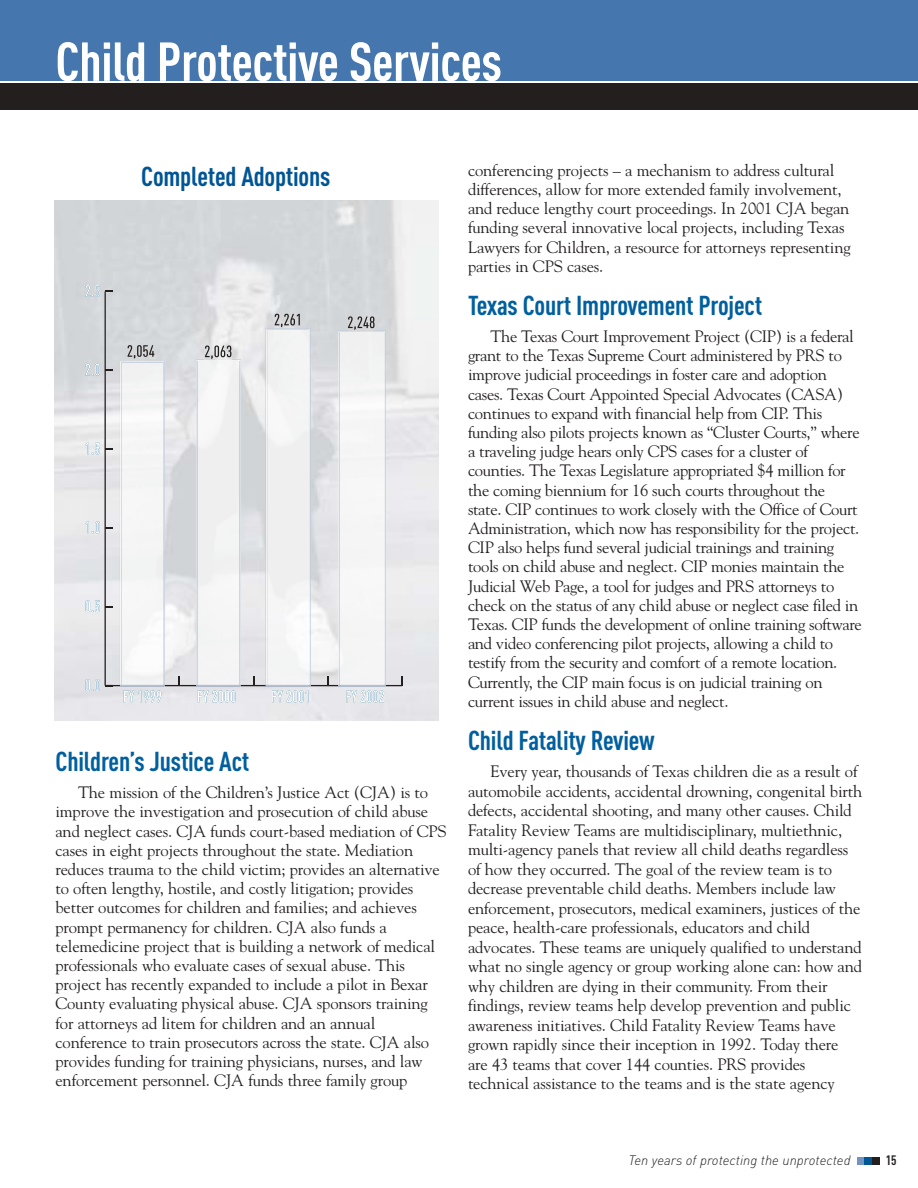
<style>
.page{position:relative;width:918px;height:1188px;background:#fff}
.page>*{position:absolute;margin:0;border:0;box-sizing:border-box;transform-origin:0 0}
.t1{font:700 54px "DIN Cond";letter-spacing:-.01em;color:#fff}
.t2{font:700 27px "DIN Cond";letter-spacing:-.01em;color:#005f9e}
.t3{font:700 27px "DIN Cond";letter-spacing:-.01em;color:#005595}
.t4{font:16.5px/19.2px "Goudy";letter-spacing:-.01em;color:#231f1f}
.t5{font:italic 300 13.5px "DIN";color:#231f1f}
.t6{font:700 13.5px "DIN Cond";color:#231f1f}
.s1{color:#fff}
</style>
<div class="page">
<div style="left:857px;top:1157px;width:8px;height:8px;background:#7393c1"></div>
<div style="left:872px;top:1157px;width:8px;height:8px;background:#231f1f"></div>
<div style="left:865px;top:1157px;width:7px;height:8px;background:#005595"></div>
<div style="left:0;top:83px;width:918px;height:27px;background:#231f1f"></div>
<div style="left:0;top:0;width:918px;height:81px;background:#4576ae"></div>
<svg style="left:85px;top:285px;width:318px;height:417px"></svg>
<img style="left:128px;top:345px;width:26px;height:14px">
<img style="left:205px;top:345px;width:26px;height:1px">
<img style="left:205px;top:346px;width:26px;height:13px">
<img style="left:275px;top:314px;width:25px;height:13px">
<img style="left:348px;top:316px;width:27px;height:14px">
<h1 class="t1" style="left:56px;top:42px;width:448px">Child Protective Services</h1>
<h2 class="t3" style="left:141px;top:167px;width:191px">Completed Adoptions</h2>
<h2 class="t2" style="left:56px;top:752px;width:195px">Children’s Justice Act</h2>
<p class="t4" style="left:56px;top:784px;width:393px;text-indent:22px">The mission of the Children’s Justice Act (CJA) is to improve the investigation and prosecution of child abuse and neglect cases. CJA funds court-based mediation of CPS cases in eight projects throughout the state. Mediation reduces trauma to the child victim; provides an alternative to often lengthy, hostile, and costly litigation; provides better outcomes for children and families; and achieves prompt permanency for children. CJA also funds a telemedicine project that is building a network of medical professionals who evaluate cases of sexual abuse. This project has recently expanded to include a pilot in Bexar County evaluating physical abuse. CJA sponsors training for attorneys ad litem for children and an annual conference to train prosecutors across the state. CJA also provides funding for training physicians, nurses, and law enforcement personnel. CJA funds three family group</p>
<p class="t4" style="left:468px;top:162px;width:384px">conferencing projects – a mechanism to address cultural differences, allow for more extended family involvement, and reduce lengthy court proceedings. In 2001 CJA began funding several innovative local projects, including Texas Lawyers for Children, a resource for attorneys representing parties in CPS cases.</p>
<h2 class="t2" style="left:468px;top:296px;width:296px">Texas Court Improvement Project</h2>
<p class="t4" style="left:468px;top:328px;width:395px;text-indent:22px">The Texas Court Improvement Project (CIP) is a federal grant to the Texas Supreme Court administered by PRS to improve judicial proceedings in foster care and adoption cases. Texas Court Appointed Special Advocates (CASA) continues to expand with financial help from CIP. This funding also pilots projects known as “Cluster Courts,” where a traveling judge hears only CPS cases for a cluster of counties. The Texas Legislature appropriated $4 million for the coming biennium for 16 such courts throughout the state. CIP continues to work closely with the Office of Court Administration, which now has responsibility for the project.<br>CIP also helps fund several judicial trainings and training tools on child abuse and neglect. CIP monies maintain the Judicial Web Page, a tool for judges and PRS attorneys to check on the status of any child abuse or neglect case filed in Texas. CIP funds the development of online training software and video conferencing pilot projects, allowing a child to testify from the security and comfort of a remote location.<br>Currently, the CIP main focus is on judicial training on current issues in child abuse and neglect.</p>
<h2 class="t2" style="left:468px;top:731px;width:188px">Child Fatality Review</h2>
<p class="t4" style="left:468px;top:763px;width:396px;text-indent:22px">Every year, thousands of Texas children die as a result of automobile accidents, accidental drowning, congenital birth defects, accidental shooting, and many other causes. Child Fatality Review Teams are multidisciplinary, multiethnic, multi-agency panels that review all child deaths regardless of how they occurred. The goal of the review team is to decrease preventable child deaths. Members include law enforcement, prosecutors, medical examiners, justices of the peace, health-care professionals, educators and child advocates. These teams are uniquely qualified to understand what no single agency or group working alone can: how and why children are dying in their community. From their findings, review teams help develop prevention and public awareness initiatives. Child Fatality Review Teams have grown rapidly since their inception in 1992. Today there are 43 teams that cover 144 counties. PRS provides technical assistance to the teams and is the state agency</p>
<p class="t5" style="left:629px;top:1156px;width:227px">Ten years of protecting the unprotected<span class="s1">.</span></p>
<p class="t6" style="left:886px;top:1155px;width:12px">15</p>
</div>
